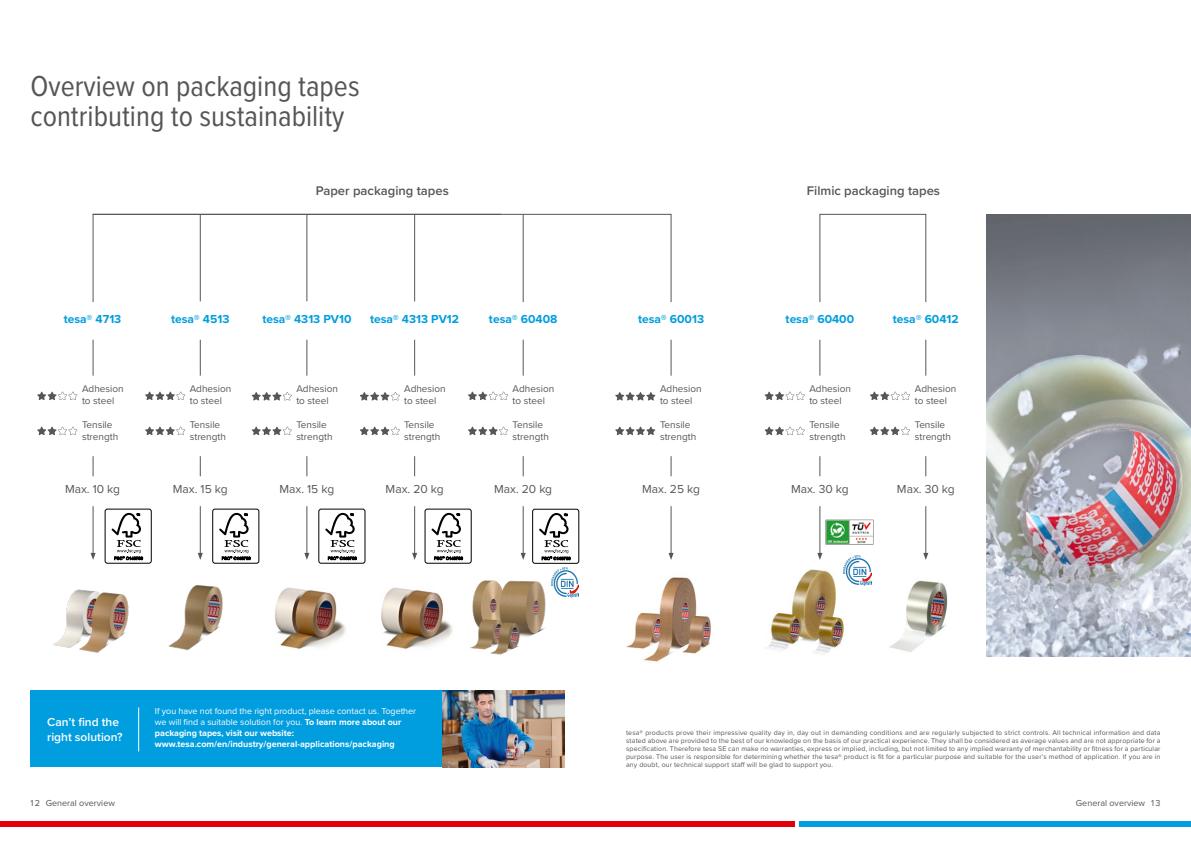
<style>
.page{position:relative;width:1191px;height:842px;background:#fff}
.page>*{position:absolute;margin:0;border:0;box-sizing:border-box;transform-origin:0 0}
.t1{font:30px/30px "Proxima Nova Cond";color:#565655}
.t2{font:600 13px "Proxima Nova";color:#565655}
.t3{font:700 12px "Proxima Nova";color:#009ddf}
.t4{font:12px "Proxima Nova";color:#565655}
.t5{font:600 12px/14.4px "Proxima Nova";color:#fff}
.t6{font:10px/12px "Proxima Nova";color:#565655}
.t7{font:700 9px/10.8px "Proxima Nova";color:#fff}
.t8{font:9px "Proxima Nova";color:#565655}
.t9{font:7px/8px "Proxima Nova";letter-spacing:.02em;color:#565655;text-align:justify}
.s1{font-weight:400}
</style>
<div class="page">
<img style="left:626px;top:577px;width:85px;height:85px">
<img style="left:274px;top:587px;width:72px;height:62px">
<img style="left:381px;top:587px;width:72px;height:62px">
<img style="left:53px;top:589px;width:76px;height:64px">
<hr style="left:93px;top:506px;width:1px;height:48px;background:#565655">
<svg style="left:91px;top:553px;width:5px;height:7px"></svg>
<hr style="left:93px;top:340px;width:1px;height:36px;background:#565655">
<svg style="left:93px;top:456px;width:1px;height:20px"></svg>
<hr style="left:200px;top:506px;width:1px;height:48px;background:#565655">
<svg style="left:198px;top:553px;width:5px;height:7px"></svg>
<hr style="left:200px;top:340px;width:1px;height:36px;background:#565655">
<svg style="left:200px;top:456px;width:1px;height:20px"></svg>
<hr style="left:306px;top:506px;width:1px;height:48px;background:#565655">
<svg style="left:304px;top:553px;width:5px;height:7px"></svg>
<hr style="left:306px;top:340px;width:1px;height:36px;background:#565655">
<svg style="left:306px;top:456px;width:1px;height:20px"></svg>
<hr style="left:414px;top:506px;width:1px;height:48px;background:#565655">
<svg style="left:412px;top:553px;width:5px;height:7px"></svg>
<hr style="left:414px;top:340px;width:1px;height:36px;background:#565655">
<svg style="left:414px;top:456px;width:1px;height:20px"></svg>
<hr style="left:522px;top:506px;width:1px;height:48px;background:#565655">
<svg style="left:520px;top:553px;width:6px;height:7px"></svg>
<hr style="left:670px;top:506px;width:1px;height:48px;background:#565655">
<svg style="left:668px;top:553px;width:5px;height:7px"></svg>
<hr style="left:522px;top:340px;width:1px;height:36px;background:#565655">
<hr style="left:670px;top:340px;width:1px;height:36px;background:#565655">
<svg style="left:92px;top:213px;width:580px;height:89px"></svg>
<svg style="left:522px;top:456px;width:1px;height:20px"></svg>
<svg style="left:670px;top:456px;width:1px;height:20px"></svg>
<div style="left:105px;top:509px;width:46px;height:54px;border:1px solid #000;border-radius:2px"></div>
<svg style="left:111px;top:513px;width:32px;height:47px"></svg>
<div style="left:212px;top:509px;width:47px;height:54px;border:1px solid #000;border-radius:2px"></div>
<svg style="left:219px;top:513px;width:31px;height:47px"></svg>
<div style="left:318px;top:509px;width:47px;height:54px;border:1px solid #000;border-radius:2px"></div>
<svg style="left:325px;top:513px;width:31px;height:47px"></svg>
<div style="left:425px;top:509px;width:46px;height:54px;border:1px solid #000;border-radius:2px"></div>
<svg style="left:431px;top:513px;width:32px;height:47px"></svg>
<img style="left:766px;top:566px;width:79px;height:88px">
<img style="left:844px;top:556px;width:28px;height:29px">
<img style="left:825px;top:519px;width:49px;height:26px">
<hr style="left:819px;top:506px;width:1px;height:48px;background:#565655">
<svg style="left:817px;top:553px;width:5px;height:7px"></svg>
<hr style="left:925px;top:506px;width:1px;height:48px;background:#565655">
<svg style="left:923px;top:553px;width:5px;height:7px"></svg>
<hr style="left:819px;top:340px;width:1px;height:36px;background:#565655">
<hr style="left:925px;top:340px;width:1px;height:36px;background:#565655">
<svg style="left:819px;top:213px;width:107px;height:89px"></svg>
<svg style="left:819px;top:456px;width:1px;height:20px"></svg>
<svg style="left:925px;top:456px;width:1px;height:20px"></svg>
<svg style="left:37px;top:392px;width:40px;height:8px"></svg>
<svg style="left:468px;top:392px;width:40px;height:8px"></svg>
<svg style="left:37px;top:427px;width:40px;height:8px"></svg>
<svg style="left:145px;top:392px;width:40px;height:8px"></svg>
<svg style="left:145px;top:427px;width:40px;height:8px"></svg>
<svg style="left:468px;top:427px;width:40px;height:8px"></svg>
<svg style="left:870px;top:427px;width:40px;height:8px"></svg>
<svg style="left:252px;top:427px;width:40px;height:8px"></svg>
<svg style="left:360px;top:427px;width:40px;height:8px"></svg>
<svg style="left:252px;top:392px;width:40px;height:9px"></svg>
<svg style="left:360px;top:392px;width:40px;height:9px"></svg>
<svg style="left:764px;top:392px;width:40px;height:8px"></svg>
<svg style="left:870px;top:392px;width:40px;height:8px"></svg>
<svg style="left:764px;top:427px;width:40px;height:8px"></svg>
<img style="left:168px;top:585px;width:55px;height:66px">
<img style="left:890px;top:580px;width:58px;height:72px">
<img style="left:551px;top:568px;width:28px;height:29px">
<img style="left:470px;top:580px;width:76px;height:75px">
<div style="left:532px;top:509px;width:47px;height:54px;border:1px solid #000;border-radius:2px"></div>
<svg style="left:539px;top:513px;width:31px;height:47px"></svg>
<img style="left:986px;top:214px;width:205px;height:442px">
<svg style="left:615px;top:427px;width:40px;height:8px"></svg>
<svg style="left:615px;top:392px;width:40px;height:9px"></svg>
<div style="left:30px;top:691px;width:534px;height:76px;background:#009ddf"></div>
<hr style="left:138px;top:707px;width:1px;height:44px;background:#fff">
<img style="left:442px;top:691px;width:122px;height:76px">
<div style="left:0;top:822px;width:794px;height:5px;background:#e3000b"></div>
<div style="left:799px;top:822px;width:392px;height:5px;background:#009ddf"></div>
<h1 class="t1" style="left:31px;top:70px;width:330px">Overview on packaging tapes contributing to sustainability</h1>
<h2 class="t2" style="left:316px;top:181px;width:134px">Paper packaging tapes</h2>
<h2 class="t2" style="left:807px;top:181px;width:135px">Filmic packaging tapes</h2>
<h3 class="t3" style="left:64px;top:310px;width:59px">tesa® 4713</h3>
<h3 class="t3" style="left:171px;top:310px;width:60px">tesa® 4513</h3>
<h3 class="t3" style="left:262px;top:310px;width:91px">tesa® 4313 PV10</h3>
<h3 class="t3" style="left:370px;top:310px;width:90px">tesa® 4313 PV12</h3>
<h3 class="t3" style="left:489px;top:310px;width:70px">tesa® 60408</h3>
<h3 class="t3" style="left:638px;top:310px;width:67px">tesa® 60013</h3>
<h3 class="t3" style="left:785px;top:310px;width:70px">tesa® 60400</h3>
<h3 class="t3" style="left:893px;top:310px;width:67px">tesa® 60412</h3>
<h3 class="t6" style="left:82px;top:383px;width:43px">Adhesion to steel</h3>
<h3 class="t6" style="left:82px;top:419px;width:38px">Tensile strength</h3>
<h3 class="t6" style="left:190px;top:383px;width:43px">Adhesion to steel</h3>
<h3 class="t6" style="left:190px;top:419px;width:38px">Tensile strength</h3>
<h3 class="t6" style="left:296px;top:383px;width:43px">Adhesion to steel</h3>
<h3 class="t6" style="left:296px;top:419px;width:38px">Tensile strength</h3>
<h3 class="t6" style="left:404px;top:383px;width:43px">Adhesion to steel</h3>
<h3 class="t6" style="left:404px;top:419px;width:38px">Tensile strength</h3>
<h3 class="t6" style="left:512px;top:383px;width:43px">Adhesion to steel</h3>
<h3 class="t6" style="left:512px;top:419px;width:38px">Tensile strength</h3>
<h3 class="t6" style="left:660px;top:383px;width:43px">Adhesion to steel</h3>
<h3 class="t6" style="left:660px;top:419px;width:38px">Tensile strength</h3>
<h3 class="t6" style="left:809px;top:383px;width:43px">Adhesion to steel</h3>
<h3 class="t6" style="left:809px;top:419px;width:38px">Tensile strength</h3>
<h3 class="t6" style="left:914px;top:383px;width:43px">Adhesion to steel</h3>
<h3 class="t6" style="left:914px;top:419px;width:38px">Tensile strength</h3>
<h3 class="t4" style="left:65px;top:480px;width:57px">Max. 10 kg</h3>
<h3 class="t4" style="left:173px;top:480px;width:56px">Max. 15 kg</h3>
<h3 class="t4" style="left:279px;top:480px;width:56px">Max. 15 kg</h3>
<h3 class="t4" style="left:385px;top:480px;width:59px">Max. 20 kg</h3>
<h3 class="t4" style="left:494px;top:480px;width:59px">Max. 20 kg</h3>
<h3 class="t4" style="left:642px;top:480px;width:59px">Max. 25 kg</h3>
<h3 class="t4" style="left:791px;top:480px;width:59px">Max. 30 kg</h3>
<h3 class="t4" style="left:897px;top:480px;width:59px">Max. 30 kg</h3>
<h3 class="t5" style="left:47px;top:715px;width:77px">Can’t find the right solution?</h3>
<p class="t7" style="left:155px;top:706px;width:263px"><span class="s1">If you have not found the right product, please contact us. Together we will find a suitable solution for you.</span> To learn more about our packaging tapes, visit our website: www.tesa.com/en/industry/general-applications/packaging</p>
<p class="t9" style="left:626px;top:728px;width:536px">tesa® products prove their impressive quality day in, day out in demanding conditions and are regularly subjected to strict controls. All technical information and data stated above are provided to the best of our knowledge on the basis of our practical experience. They shall be considered as average values and are not appropriate for a specification. Therefore tesa SE can make no warranties, express or implied, including, but not limited to any implied warranty of merchantability or fitness for a particular purpose. The user is responsible for determining whether the tesa® product is fit for a particular purpose and suitable for the user’s method of application. If you are in any doubt, our technical support staff will be glad to support you.</p>
<p class="t8" style="left:31px;top:796px;width:86px">12 General overview</p>
<p class="t8" style="left:1075px;top:796px;width:86px">General overview 13</p>
</div>
